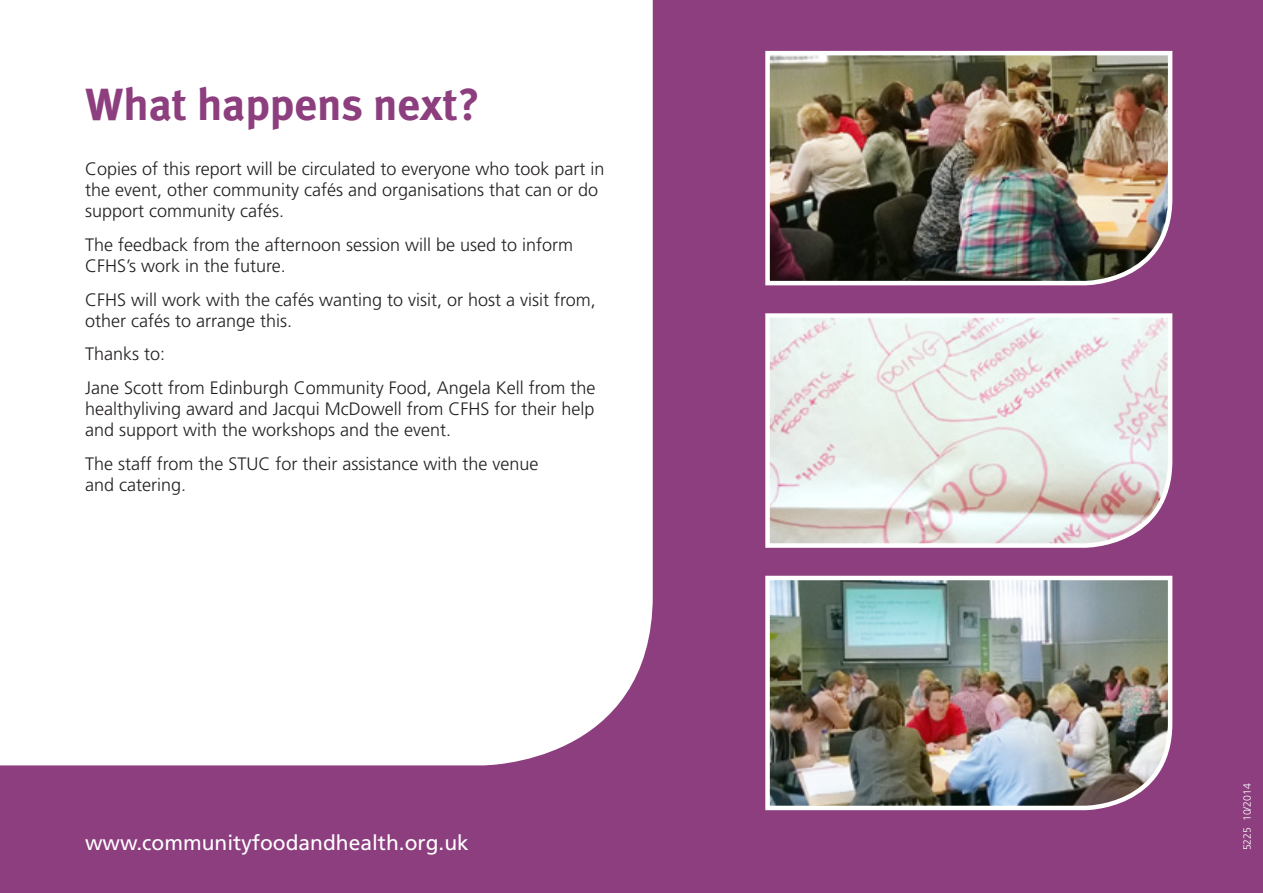
<style>
.page{position:relative;width:1263px;height:893px;background:#8d3e7e}
.page>*{position:absolute;margin:0;border:0;box-sizing:border-box;transform-origin:0 0}
.A_head{font:700 45px "Meta Plus";color:#8d3e7e}
.Web{font:21px "Frutiger LT Std";color:#fff}
.Body_Text{font:300 18px/21px "Frutiger LT Std";color:#231f20}
.Body_Text-2{font:300 10.5px "Frutiger LT Std";color:#fff}
</style>
<div class="page">
<div style="left:0;top:0;width:653px;height:765px;background:#fff"></div>
<img style="left:765px;top:50px;width:408px;height:236px">
<svg style="left:765px;top:313px;width:408px;height:235px;background:#e5e4e2"></svg>
<img style="left:765px;top:575px;width:408px;height:236px">
<h2 class="A_head" style="left:85px;top:78px;width:396px">What happens next?</h2>
<p class="Body_Text" style="left:85px;top:159px;width:521px">Copies of this report will be circulated to everyone who took part in the event, other community cafés and organisations that can or do support community cafés.</p>
<p class="Body_Text" style="left:85px;top:234px;width:490px">The feedback from the afternoon session will be used to inform<br>CFHS’s work in the future.</p>
<p class="Body_Text" style="left:85px;top:289px;width:512px">CFHS will work with the cafés wanting to visit, or host a visit from, other cafés to arrange this.</p>
<p class="Body_Text" style="left:85px;top:344px;width:82px">Thanks to:</p>
<p class="Body_Text" style="left:85px;top:378px;width:512px;text-align:justify">Jane Scott from Edinburgh Community Food, Angela Kell from the healthyliving award and Jacqui McDowell from CFHS for their help and support with the workshops and the event.</p>
<p class="Body_Text" style="left:85px;top:453px;width:455px">The staff from the STUC for their assistance with the venue and catering.</p>
<p class="Web" style="left:85px;top:831px;width:385px">www.communityfoodandhealth.org.uk</p>
<p class="Body_Text-2" style="left:1241px;top:850px;width:69px;rotate:-90deg">5225 10/2014</p>
</div>
